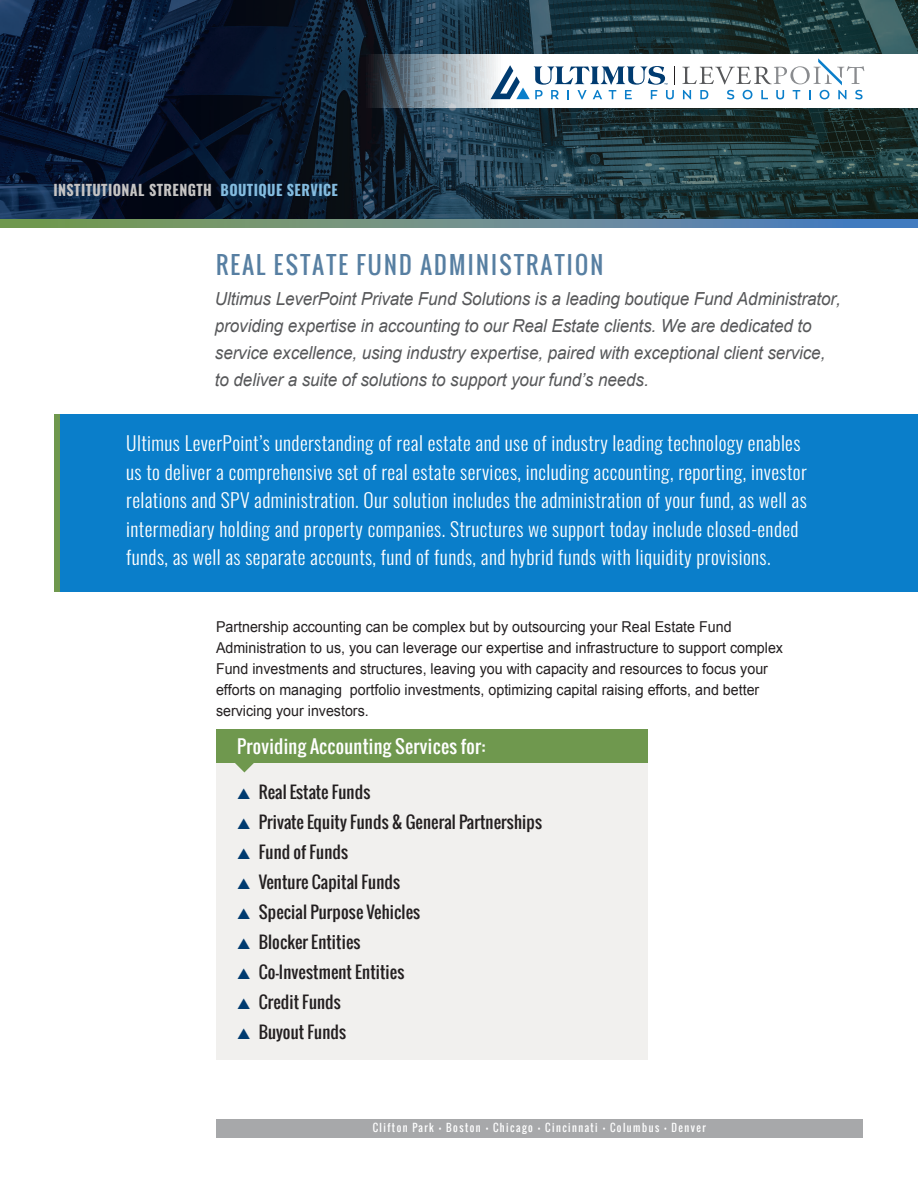
<style>
.page{position:relative;width:918px;height:1188px;background:#fff}
.page>*{position:absolute;margin:0;border:0;box-sizing:border-box;transform-origin:0 0}
.t1{font:24px "Oswald";letter-spacing:.1em;color:#577fa2;scale:.95 1}
.t2{font:300 19.5px/28.5px "Oswald";letter-spacing:.02em;color:#fff}
.t3{font:italic 18px/27px "Arial";letter-spacing:-.005em;color:#57585a;scale:.95 1}
.t4{font:18px "Oswald";letter-spacing:.02em;color:#fff}
.t5{font:16.5px "Oswald";letter-spacing:.01em;color:#231f20}
.t6{font:15px/21px "Arial";color:#231f20;scale:.95 1}
.t7{font:700 15px "Oswald";letter-spacing:.03em;color:#c6c4c3;scale:.95 1}
.subhead{font:10.5px "Oswald";letter-spacing:.15em;color:#fff;scale:.95 1}
.s1{color:#84bcdf}
.s2{color:#003b70}
.s3{font-size:7.5px}
</style>
<div class="page">
<div style="left:54px;top:414px;width:864px;height:178px;background:#0a7eca"></div>
<div style="left:54px;top:414px;width:5px;height:178px;background:#6f984e"></div>
<img style="left:0;top:0;width:918px;height:219px">
<svg style="left:348px;top:54px;width:570px;height:54px"></svg>
<div style="left:216px;top:1119px;width:646px;height:18px;background:#a7a8aa"></div>
<svg style="left:491px;top:65px;width:185px;height:34px"></svg>
<svg style="left:682px;top:58px;width:182px;height:41px"></svg>
<div style="left:216px;top:762px;width:432px;height:298px;background:#f1f0ee"></div>
<div style="left:216px;top:729px;width:432px;height:33px;background:#6f984e"></div>
<svg style="left:234px;top:762px;width:21px;height:10px"></svg>
<svg style="left:0;top:219px;width:918px;height:8px;background:#688d8b"></svg>
<p class="t7" style="left:53px;top:182px;width:301px">INSTITUTIONAL STRENGTH <span class="s1">BOUTIQUE SERVICE</span></p>
<p class="t1" style="left:216px;top:253px;width:409px">REAL ESTATE FUND ADMINISTRATION</p>
<p class="t3" style="left:215px;top:286px;width:660px">Ultimus LeverPoint Private Fund Solutions is a leading boutique Fund Administrator, providing expertise in accounting to our Real Estate clients. We are dedicated to service excellence, using industry expertise, paired with exceptional client service, to deliver a suite of solutions to support your fund’s needs.</p>
<p class="t2" style="left:126px;top:427px;width:682px">Ultimus LeverPoint’s understanding of real estate and use of industry leading technology enables us to deliver a comprehensive set of real estate services, including accounting, reporting, investor relations and SPV administration. Our solution includes the administration of your fund, as well as intermediary holding and property companies. Structures we support today include closed-ended funds, as well as separate accounts, fund of funds, and hybrid funds with liquidity provisions.</p>
<p class="t6" style="left:216px;top:617px;width:598px">Partnership accounting can be complex but by outsourcing your Real Estate Fund Administration to us, you can leverage our expertise and infrastructure to support complex Fund investments and structures, leaving you with capacity and resources to focus your efforts on managing portfolio investments, optimizing capital raising efforts, and better servicing your investors.</p>
<p class="t4" style="left:237px;top:737px;width:250px">Providing Accounting Services for:</p>
<p class="t5" style="left:237px;top:784px;width:135px"><span class="s2">▲</span> Real Estate Funds</p>
<p class="t5" style="left:237px;top:814px;width:306px"><span class="s2">▲</span> Private Equity Funds &amp; General Partnerships</p>
<p class="t5" style="left:237px;top:844px;width:112px"><span class="s2">▲</span> Fund of Funds</p>
<p class="t5" style="left:237px;top:874px;width:165px"><span class="s2">▲</span> Venture Capital Funds</p>
<p class="t5" style="left:237px;top:904px;width:185px"><span class="s2">▲</span> Special Purpose Vehicles</p>
<p class="t5" style="left:237px;top:934px;width:125px"><span class="s2">▲</span> Blocker Entities</p>
<p class="t5" style="left:237px;top:964px;width:169px"><span class="s2">▲</span> Co-Investment Entities</p>
<p class="t5" style="left:237px;top:994px;width:105px"><span class="s2">▲</span> Credit Funds</p>
<p class="t5" style="left:237px;top:1024px;width:110px"><span class="s2">▲</span> Buyout Funds</p>
<p class="subhead" style="left:373px;top:1122px;width:352px">Clifton Park <span class="s3">•</span> Boston <span class="s3">•</span> Chicago <span class="s3">•</span> Cincinnati <span class="s3">•</span> Columbus <span class="s3">•</span> Denver</p>
</div>
